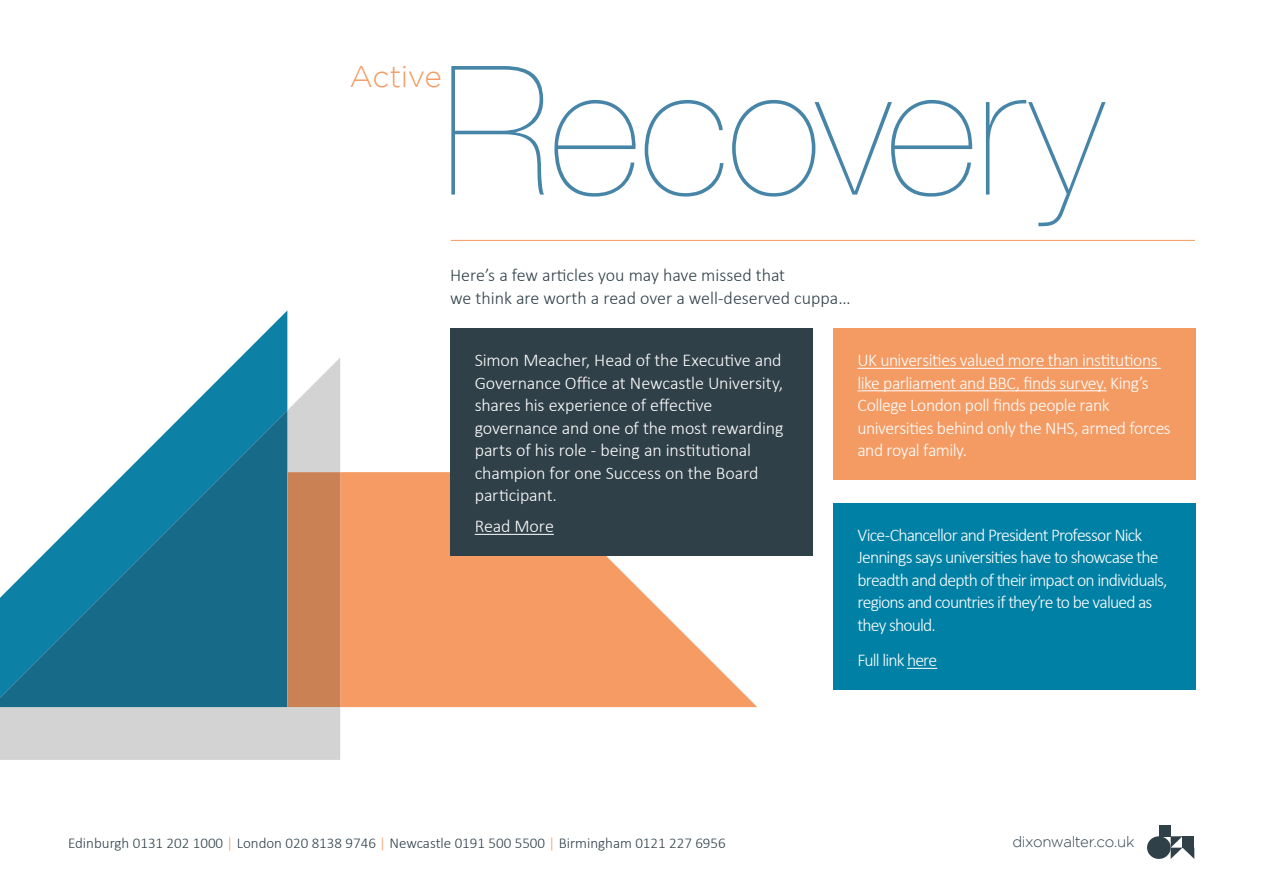
<style>
.page{position:relative;width:1263px;height:893px;background:#fff}
.page>*{position:absolute;margin:0;border:0;box-sizing:border-box;transform-origin:0 0}
.Page_Number{font:200 180px "Helvetica Neue";letter-spacing:-.01em;color:#4685a7}
.Body_Copy_Paragraph{font:300 30px "Gotham";letter-spacing:-.02em;color:#f49b64}
.Body_Copy{font:300 18px/22.5px "Calibri";letter-spacing:-.04em;color:#fff}
.Sub_Heading{font:300 18px/22.5px "Calibri";letter-spacing:-.01em;color:#fff}
.Sub_Heading-2{font:300 18px/22.5px "Calibri";color:#304049}
.t1{font:300 15px "Calibri";color:#304049}
.t2{font:300 15px "Gotham";letter-spacing:-.03em;color:#304049}
.s1{color:#f49b64}
</style>
<div class="page">
<svg style="left:241px;top:311px;width:46px;height:46px"></svg>
<svg style="left:340px;top:472px;width:417px;height:235px;fill:#f59b63"></svg>
<svg style="left:0;top:357px;width:340px;height:403px;fill:#d2d3d2"></svg>
<svg style="left:0;top:410px;width:287px;height:297px;fill:#176a88"></svg>
<div style="left:287px;top:472px;width:53px;height:235px;background:#ca8153"></div>
<div style="left:451px;top:329px;width:362px;height:227px;background:#304049"></div>
<hr style="left:475px;top:534px;width:79px;height:1px;background:#fff">
<div style="left:833px;top:503px;width:362px;height:187px;background:#0080a4"></div>
<hr style="left:907px;top:668px;width:30px;height:1px;background:#fff">
<div style="left:833px;top:328px;width:362px;height:152px;background:#f49b64"></div>
<hr style="left:857px;top:368px;width:304px;height:1px;background:#fff">
<hr style="left:857px;top:390px;width:250px;height:1px;background:#fff">
<hr style="left:451px;top:240px;width:744px;height:1px;background:#f49b64">
<div style="left:1159px;top:825px;width:12px;height:11px;background:#304049"></div>
<div style="left:1147px;top:836px;width:24px;height:23px;background:#304049;border-radius:50%"></div>
<svg style="left:1171px;top:836px;width:23px;height:23px"></svg>
<p class="Body_Copy_Paragraph" style="left:349px;top:60px;width:94px">Active</p>
<p class="Page_Number" style="left:442px;top:-9px;width:663px">Recovery</p>
<p class="Sub_Heading-2" style="left:450px;top:264px;width:402px">Here’s a few articles you may have missed that<br>we think are worth a read over a well-deserved cuppa…</p>
<p class="Sub_Heading" style="left:475px;top:349px;width:310px">Simon Meacher, Head of the Executive and Governance Office at Newcastle University, shares his experience of effective governance and one of the most rewarding parts of his role - being an institutional champion for one Success on the Board participant.</p>
<p class="Sub_Heading" style="left:475px;top:515px;width:81px">Read More</p>
<p class="Body_Copy" style="left:857px;top:349px;width:315px">UK universities valued more than institutions like parliament and BBC, finds survey. King’s College London poll finds people rank universities behind only the NHS, armed forces and royal family.</p>
<p class="Body_Copy" style="left:857px;top:523px;width:312px">Vice-Chancellor and President Professor Nick Jennings says universities have to showcase the breadth and depth of their impact on individuals, regions and countries if they’re to be valued as they should.</p>
<p class="Body_Copy" style="left:857px;top:649px;width:81px">Full link here</p>
<p class="t1" style="left:68px;top:833px;width:659px">Edinburgh 0131 202 1000 <span class="s1">|</span> London 020 8138 9746 <span class="s1">|</span> Newcastle 0191 500 5500 <span class="s1">|</span> Birmingham 0121 227 6956</p>
<p class="t2" style="left:1012px;top:834px;width:124px">dixonwalter.co.uk</p>
</div>
